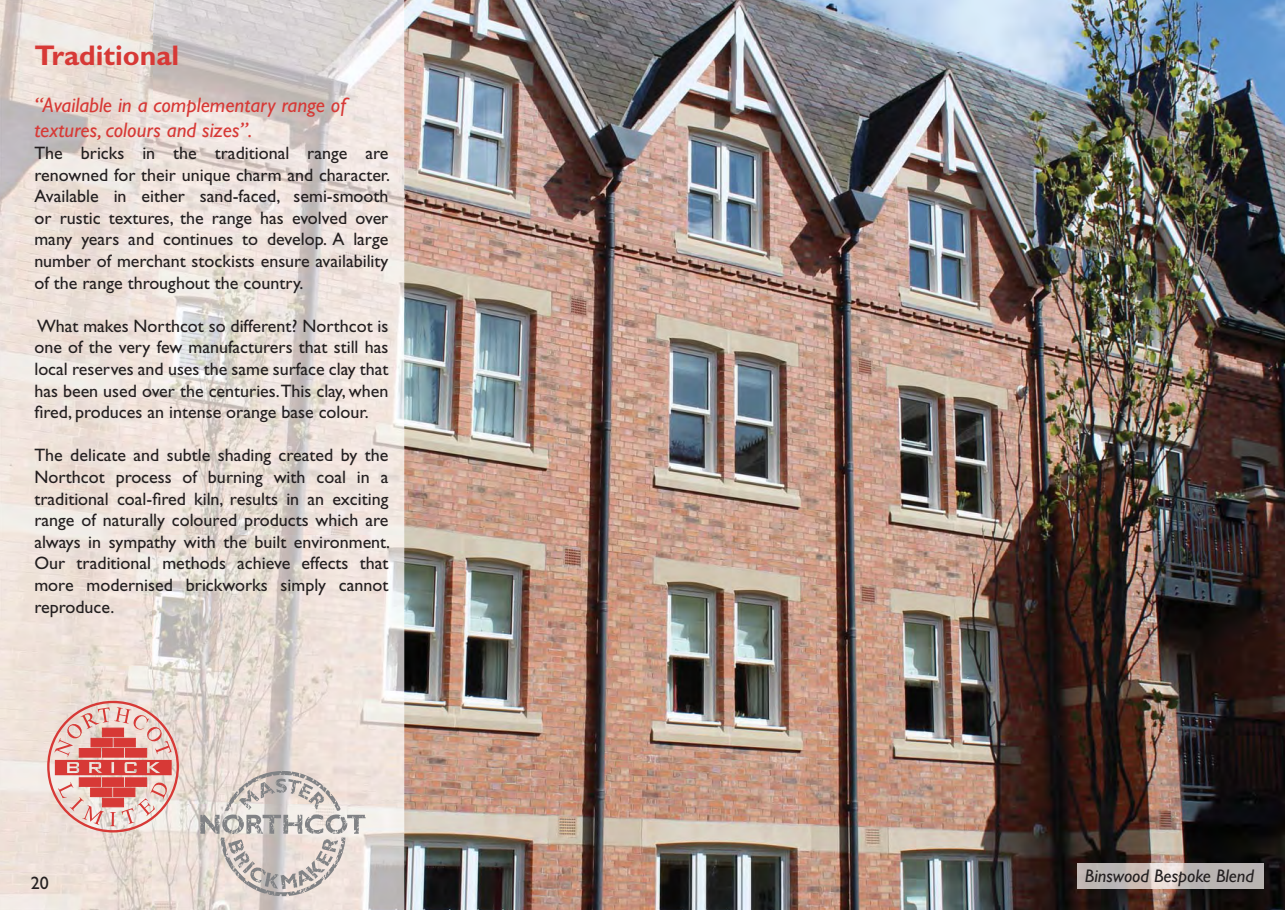
<style>
.page{position:relative;width:1285px;height:910px;background:#fff}
.page>*{position:absolute;margin:0;border:0;box-sizing:border-box;transform-origin:0 0}
.t1{font:700 28.5px "Gill Sans";color:#d73936}
.t2{font:italic 21px/25.2px "Gill Sans";color:#d73936}
.t3{font:italic 18.3px "Gill Sans";color:#231f20}
.t4{font:18px/21.6px "Gill Sans";color:#231f20;text-align:justify}
</style>
<div class="page">
<img style="left:0;top:0;width:404px;height:910px">
<img style="left:404px;top:0;width:880px;height:910px">
<svg style="left:54px;top:707px;width:118px;height:119px;background:#e3a19b"></svg>
<svg style="left:200px;top:771px;width:165px;height:125px;background:#d3cbc7"></svg>
<img style="left:1077px;top:863px;width:186px;height:26px">
<h1 class="t1" style="left:34px;top:45px;width:146px">Traditional</h1>
<p class="t2" style="left:34px;top:95px;width:313px">“Available in a complementary range of textures, colours and sizes”.</p>
<p class="t4" style="left:34px;top:144px;width:357px">The bricks in the traditional range are renowned for their unique charm and character.<br>Available in either sand-faced, semi-smooth or rustic textures, the range has evolved over many years and continues to develop. A large number of merchant stockists ensure availability of the range throughout the country.</p>
<p class="t4" style="left:34px;top:317px;width:355px">What makes Northcot so different? Northcot is one of the very few manufacturers that still has local reserves and uses the same surface clay that has been used over the centuries.This clay, when fired, produces an intense orange base colour.</p>
<p class="t4" style="left:34px;top:446px;width:357px">The delicate and subtle shading created by the Northcot process of burning with coal in a traditional coal-fired kiln, results in an exciting range of naturally coloured products which are always in sympathy with the built environment.<br>Our traditional methods achieve effects that more modernised brickworks simply cannot reproduce.</p>
<p class="t4" style="left:31px;top:874px;width:20px">20</p>
<p class="t3" style="left:1084px;top:870px;width:171px">Binswood Bespoke Blend</p>
</div>
